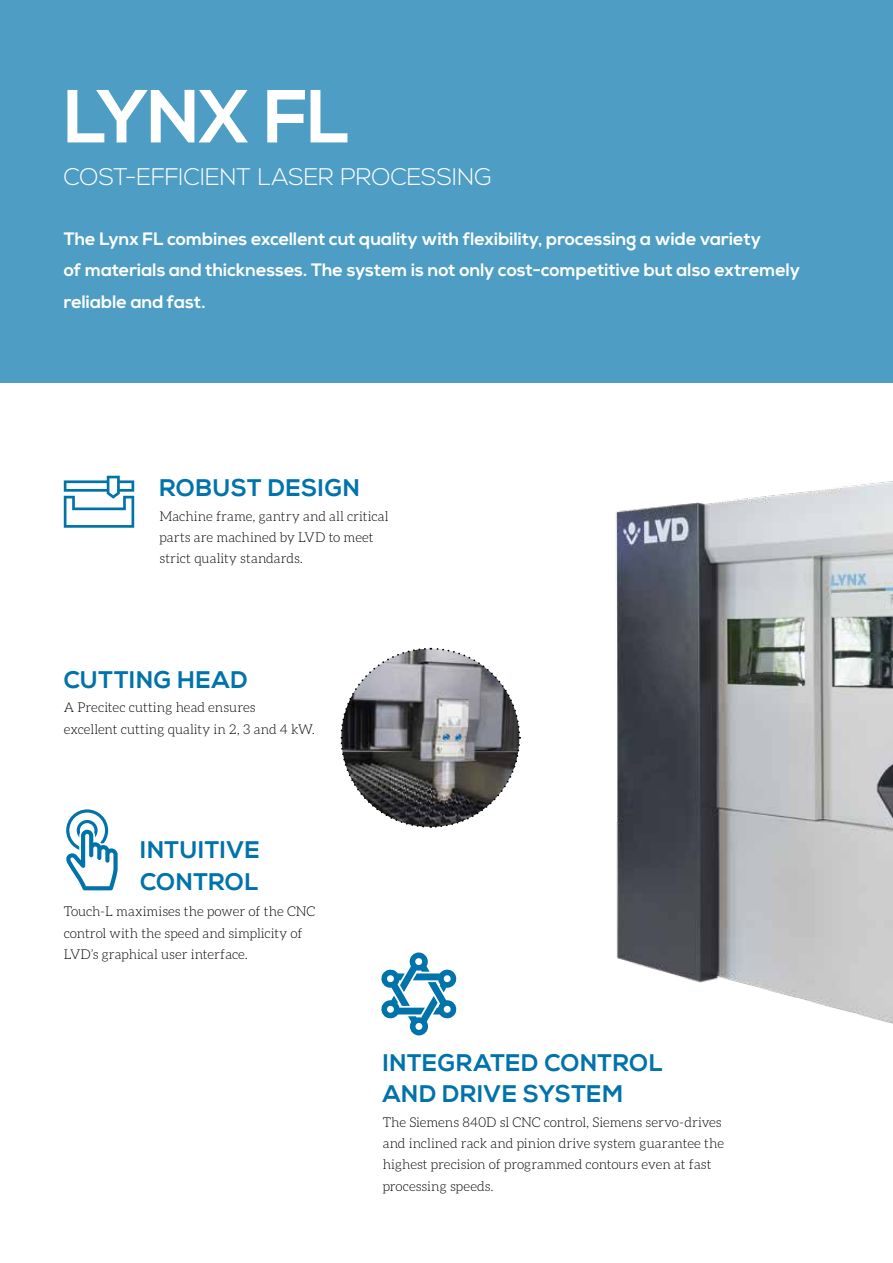
<style>
.page{position:relative;width:893px;height:1263px;background:#fff}
.page>*{position:absolute;margin:0;border:0;box-sizing:border-box;transform-origin:0 0}
.t1{font:700 75px "Nexa";letter-spacing:-.03em;color:#fff}
.t2{font:700 24px/32px "Nexa";letter-spacing:.025em;color:#0073ab}
.t3{font:300 24px "Nexa";color:#fff}
.t4{font:700 18px/32px "Nexa";color:#fff}
.t5{font:300 13.5px/21.3px "Aleo";color:#000}
</style>
<div class="page">
<div style="left:0;top:0;width:893px;height:383px;background:#4d9dc4"></div>
<img style="left:521px;top:481px;width:372px;height:543px">
<svg style="left:64px;top:476px;width:70px;height:52px"></svg>
<svg style="left:340px;top:647px;width:181px;height:181px"></svg>
<svg style="left:381px;top:952px;width:76px;height:83px"></svg>
<svg style="left:66px;top:809px;width:52px;height:82px"></svg>
<h1 class="t1" style="left:64px;top:73px;width:288px">LYNX FL</h1>
<h2 class="t3" style="left:64px;top:163px;width:430px">COST-EFFICIENT LASER PROCESSING</h2>
<h3 class="t4" style="left:64px;top:223px;width:738px">The Lynx FL combines excellent cut quality with flexibility, processing a wide variety<br>of materials and thicknesses. The system is not only cost-competitive but also extremely reliable and fast.</h3>
<h2 class="t2" style="left:159px;top:473px;width:202px">ROBUST DESIGN</h2>
<p class="t5" style="left:159px;top:505px;width:231px">Machine frame, gantry and all critical parts are machined by LVD to meet strict quality standards.</p>
<h2 class="t2" style="left:64px;top:664px;width:185px">CUTTING HEAD</h2>
<p class="t5" style="left:64px;top:697px;width:253px">A Precitec cutting head ensures<br>excellent cutting quality in 2, 3 and 4 kW.</p>
<h2 class="t2" style="left:140px;top:834px;width:121px">INTUITIVE<br>CONTROL</h2>
<p class="t5" style="left:64px;top:901px;width:253px">Touch-L maximises the power of the CNC control with the speed and simplicity of<br>LVD’s graphical user interface.</p>
<h2 class="t2" style="left:383px;top:1047px;width:282px">INTEGRATED CONTROL<br>AND DRIVE SYSTEM</h2>
<p class="t5" style="left:383px;top:1111px;width:343px">The Siemens 840D sl CNC control, Siemens servo-drives and inclined rack and pinion drive system guarantee the highest precision of programmed contours even at fast processing speeds.</p>
</div>
